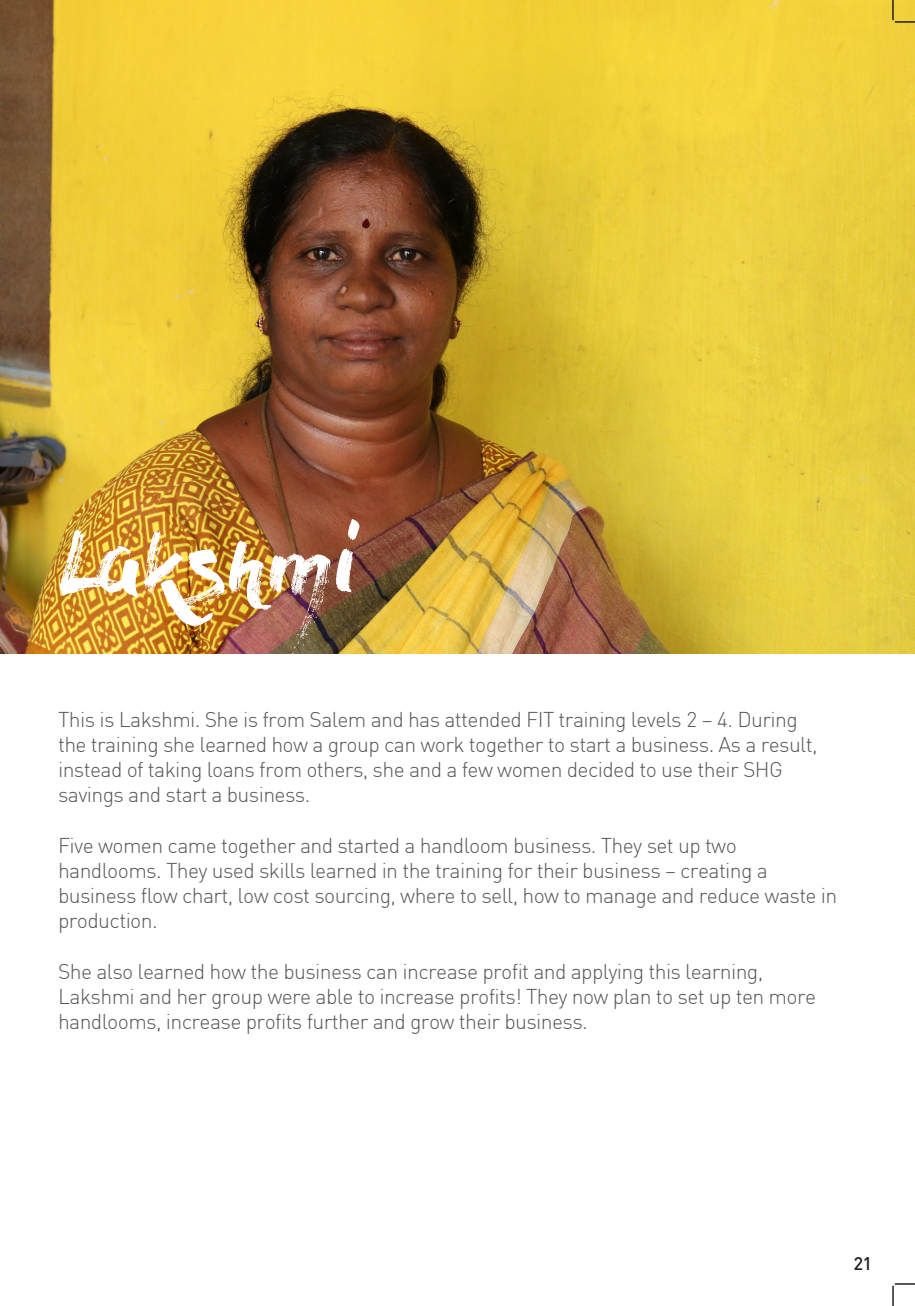
<style>
.page{position:relative;width:915px;height:1306px;background:#fff}
.page>*{position:absolute;margin:0;border:0;box-sizing:border-box;transform-origin:0 0}
.t1{font:84px "Dry Brush";letter-spacing:-.015em;color:#fff}
.t2{font:300 21px/25.2px "Sapient Sans";color:#57585a}
.t3{font:500 18px "Sapient Sans";color:#231f20}
</style>
<div class="page">
<img style="left:0;top:0;width:914px;height:653px">
<hr style="left:894px;top:21px;width:20px;height:2px;background:#231f20">
<hr style="left:891px;top:0;width:2px;height:20px;background:#231f20">
<hr style="left:891px;top:1285px;width:2px;height:20px;background:#231f20">
<svg style="left:894px;top:1283px;width:20px;height:1px"></svg>
<p class="t1" style="left:58px;top:513px;width:300px">Lakshmi</p>
<p class="t2" style="left:58px;top:706px;width:760px">This is Lakshmi. She is from Salem and has attended FIT training levels 2 – 4. During the training she learned how a group can work together to start a business. As a result, instead of taking loans from others, she and a few women decided to use their SHG savings and start a business.</p>
<p class="t2" style="left:58px;top:832px;width:780px">Five women came together and started a handloom business. They set up two handlooms. They used skills learned in the training for their business – creating a business flow chart, low cost sourcing, where to sell, how to manage and reduce waste in production.</p>
<p class="t2" style="left:58px;top:958px;width:758px">She also learned how the business can increase profit and applying this learning,<br>Lakshmi and her group were able to increase profits! They now plan to set up ten more handlooms, increase profits further and grow their business.</p>
<p class="t3" style="left:853px;top:1251px;width:19px">21</p>
</div>
